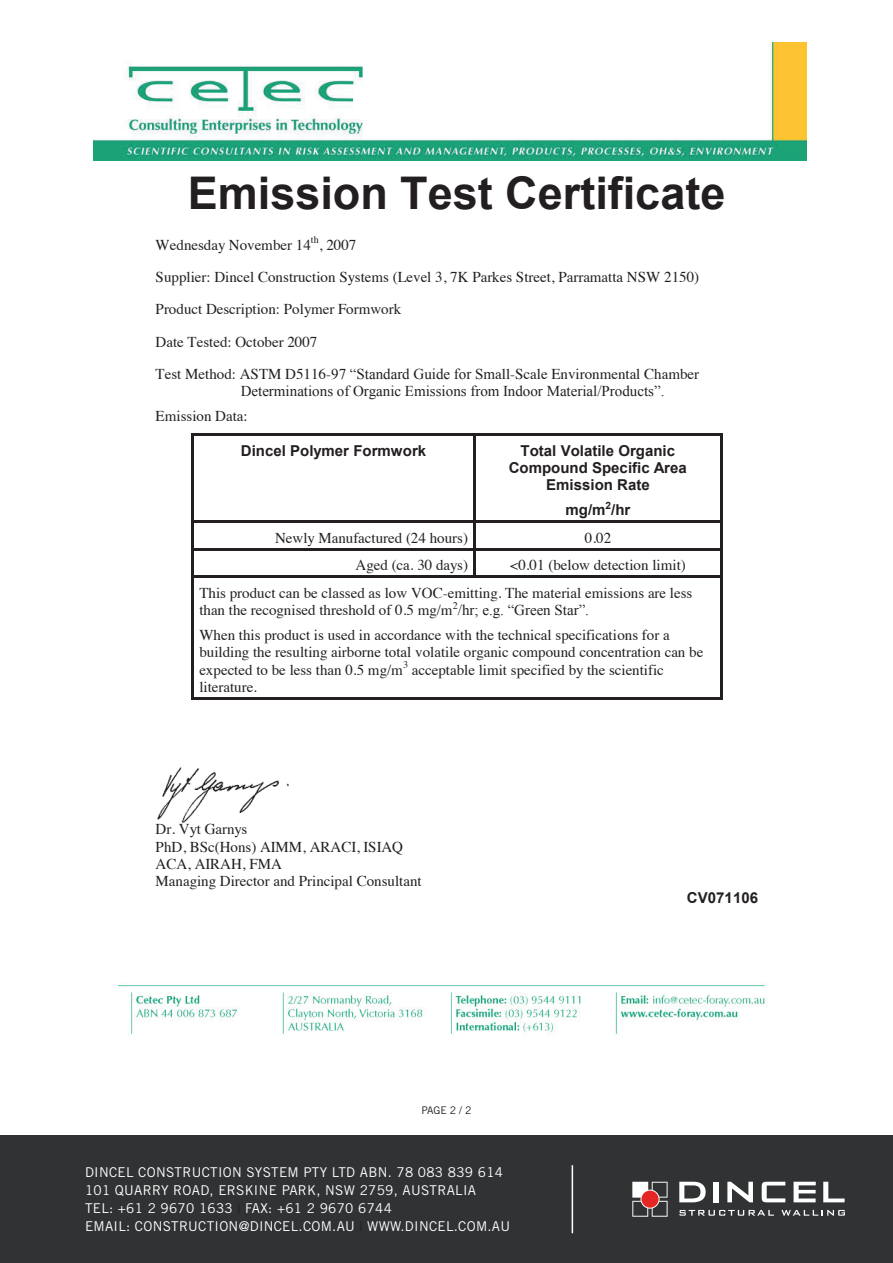
<style>
.page{position:relative;width:893px;height:1263px;background:#fff}
.page>*{position:absolute;margin:0;border:0;box-sizing:border-box;transform-origin:0 0}
.t1{font:700 45px "Arial";color:#231f20}
.t2{font:15px/17.2px "Times";color:#231f20}
.t3{font:700 15px/17.2px "Arial";color:#231f20;text-align:center}
.t4{font:15px "Times New Roman";color:#231f20}
.t5{font:13.5px/18px "Trade Gothic";letter-spacing:.02em;color:#fff}
.t6{font:10.5px "Trade Gothic";color:#231f20}
.s1{font-family:"Times New Roman"}
.s2{color:#231f20}
</style>
<div class="page">
<img style="left:94px;top:43px;width:713px;height:118px">
<img style="left:117px;top:985px;width:648px;height:49px">
<hr style="left:194px;top:433px;width:280px;height:3px;background:#231f20">
<hr style="left:476px;top:433px;width:244px;height:3px;background:#231f20">
<hr style="left:191px;top:436px;width:3px;height:84px;background:#231f20">
<hr style="left:473px;top:436px;width:3px;height:84px;background:#231f20">
<hr style="left:720px;top:436px;width:3px;height:84px;background:#231f20">
<hr style="left:194px;top:520px;width:280px;height:3px;background:#231f20">
<hr style="left:476px;top:520px;width:244px;height:3px;background:#231f20">
<hr style="left:191px;top:523px;width:3px;height:25px;background:#231f20">
<hr style="left:473px;top:523px;width:3px;height:25px;background:#231f20">
<hr style="left:720px;top:523px;width:3px;height:25px;background:#231f20">
<hr style="left:194px;top:548px;width:280px;height:3px;background:#231f20">
<hr style="left:476px;top:548px;width:244px;height:3px;background:#231f20">
<hr style="left:191px;top:551px;width:3px;height:24px;background:#231f20">
<hr style="left:473px;top:551px;width:3px;height:24px;background:#231f20">
<hr style="left:720px;top:551px;width:3px;height:24px;background:#231f20">
<hr style="left:194px;top:575px;width:280px;height:3px;background:#231f20">
<hr style="left:476px;top:575px;width:244px;height:3px;background:#231f20">
<hr style="left:191px;top:578px;width:3px;height:119px;background:#231f20">
<hr style="left:194px;top:697px;width:526px;height:3px;background:#231f20">
<hr style="left:720px;top:578px;width:3px;height:119px;background:#231f20">
<img style="left:157px;top:767px;width:132px;height:55px">
<div style="left:0;top:1135px;width:893px;height:128px;background:#303234"></div>
<svg style="left:679px;top:1182px;width:27px;height:20px"></svg>
<div style="left:713px;top:1182px;width:5px;height:20px;background:#fff"></div>
<svg style="left:727px;top:1182px;width:26px;height:20px"></svg>
<svg style="left:762px;top:1182px;width:23px;height:20px"></svg>
<svg style="left:794px;top:1182px;width:22px;height:20px"></svg>
<svg style="left:823px;top:1182px;width:21px;height:20px"></svg>
<svg style="left:632px;top:1182px;width:36px;height:35px"></svg>
<div style="left:641px;top:1190px;width:18px;height:18px;background:#e42625;border-radius:50%"></div>
<svg style="left:679px;top:1210px;width:95px;height:6px"></svg>
<svg style="left:781px;top:1210px;width:64px;height:6px"></svg>
<hr style="left:572px;top:1165px;width:1px;height:68px;background:#fff">
<h1 class="t1" style="left:188px;top:163px;width:539px">Emission Test Certificate</h1>
<p class="t2" style="left:156px;top:227px;width:545px;line-height:32.2px">Wednesday November 14<sup>th</sup>, 2007<br>Supplier: Dincel Construction Systems (Level 3, 7K Parkes Street, Parramatta NSW 2150)<br>Product Description: Polymer Formwork<br>Date Tested: October 2007<br>Test Method: ASTM D5116-<span class="s1">97 “Standard Guide for Sm</span>all-Scale Environmental Chamber</p>
<p class="t4" style="left:241px;top:381px;width:425px">Determinations of Organic Emissions from Indoor Material/Products”.</p>
<p class="t2" style="left:156px;top:406px;width:94px">Emission Data:</p>
<p class="t3" style="left:241px;top:442px;width:187px">Dincel Polymer Formwork</p>
<p class="t3" style="left:509px;top:442px;width:180px">Total Volatile Organic<br>Compound Specific Area<br>Emission Rate</p>
<p class="t3" style="left:565px;top:502px;width:66px">mg/m<sup>2</sup>/hr</p>
<p class="t2" style="left:275px;top:528px;width:194px">Newly Manufactured (24 hours)</p>
<p class="t2" style="left:585px;top:528px;width:28px">0.02</p>
<p class="t2" style="left:356px;top:555px;width:114px">Aged (ca. 30 days)</p>
<p class="t2" style="left:199px;top:550px;width:495px;line-height:27.5px;text-indent:311px">&lt;0.01 (below detection limit)<br>This product can be classed as low VOC-emitting. The material emissions are less</p>
<p class="t2" style="left:199px;top:596px;width:472px;line-height:24.8px">than the recognised threshold of 0.5 mg/m<sup>2</sup><span class="s1">/hr; e.g. “Green Star”.<br></span>When this product is used in accordance with the technical specifications for a</p>
<p class="t2" style="left:199px;top:642px;width:506px">building the resulting airborne total volatile organic compound concentration can be expected to be less than 0.5 mg/m<sup>3</sup> acceptable limit specified by the scientific literature.</p>
<p class="t2" style="left:156px;top:819px;width:268px">Dr. Vyt Garnys<br>PhD, BSc(Hons) AIMM, ARACI, ISIAQ<br>ACA, AIRAH, FMA<br>Managing Director and Principal Consultant</p>
<p class="t6" style="left:421px;top:1104px;width:52px">PAGE 2 / 2</p>
<p class="t5" style="left:85px;top:1163px;width:427px">DINCEL CONSTRUCTION SYSTEM PTY LTD ABN. 78 083 839 614<br>101 QUARRY ROAD, ERSKINE PARK, NSW 2759, AUSTRALIA<br>TEL: +61 2 9670 1633 <span class="s2">|</span> FAX: +61 2 9670 6744<br>EMAIL: CONSTRUCTION@DINCEL.COM.AU <span class="s2">|</span> WWW.DINCEL.COM.AU</p>
<p class="t3" style="left:687px;top:890px;width:73px">CV071106</p>
</div>
